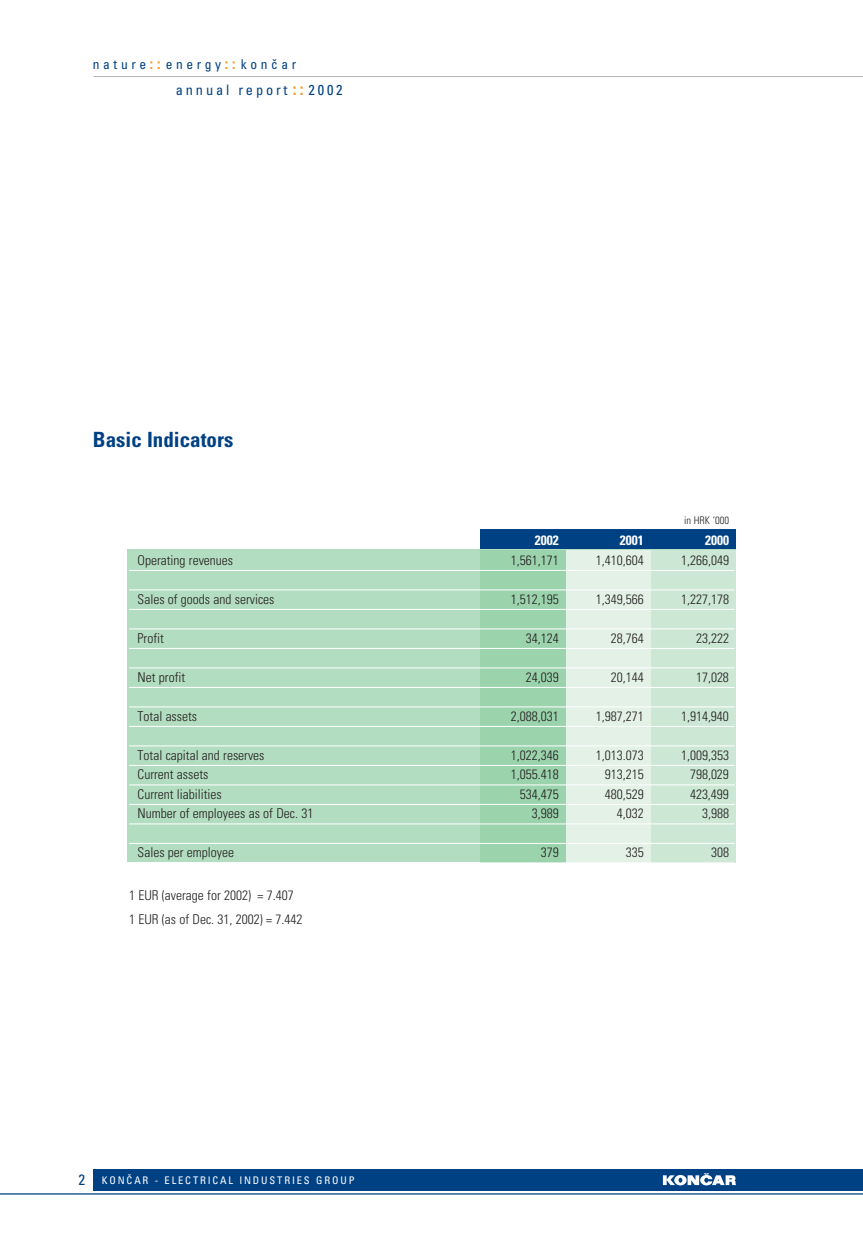
<style>
.page{position:relative;width:863px;height:1233px;background:#fff}
.page>*{position:absolute;margin:0;border:0;box-sizing:border-box;transform-origin:0 0}
.t1{font:700 condensed 21px "Univers";color:#004183}
.t2{font:condensed 14.4px "Univers";letter-spacing:.195em;color:#004183}
.t3{font:300 condensed 13.5px/23.7px "Univers";color:#231f1f}
.t4{font:condensed 13.5px "Univers";letter-spacing:.265em;color:#004183}
.t5{font:700 condensed 13.5px "Univers";color:#fff}
.t6{font:condensed 10.5px "Univers";letter-spacing:.175em;color:#fff}
.t7{font:300 condensed 10.5px "Univers";color:#231f1f}
.s1{font-weight:700;font-size:15px;color:#f7941e}
.s2{font-weight:700;font-size:16.8px;color:#f7941e}
.s3{font-size:15px;color:#004183}
</style>
<div class="page">
<div style="left:480px;top:530px;width:256px;height:20px;background:#004183"></div>
<div style="left:128px;top:550px;width:608px;height:312px;background:#b3ddc0"></div>
<hr style="left:94px;top:76px;width:768px;height:1px;background:#b2b4b6">
<div style="left:94px;top:1169px;width:768px;height:22px;background:#004183"></div>
<hr style="left:0;top:1193px;width:862px;height:2px;background:#004183">
<svg style="left:663px;top:1173px;width:73px;height:12px"></svg>
<div style="left:651px;top:550px;width:85px;height:312px;background:#cce8d4"></div>
<div style="left:566px;top:550px;width:85px;height:312px;background:#e3f1e7"></div>
<div style="left:480px;top:550px;width:86px;height:312px;background:#9bd3ad"></div>
<hr style="left:129px;top:570px;width:605px;height:1px;background:#fff">
<hr style="left:129px;top:590px;width:605px;height:1px;background:#fff">
<hr style="left:129px;top:609px;width:605px;height:1px;background:#fff">
<hr style="left:129px;top:629px;width:605px;height:1px;background:#fff">
<hr style="left:129px;top:648px;width:605px;height:1px;background:#fff">
<hr style="left:129px;top:668px;width:605px;height:1px;background:#fff">
<hr style="left:129px;top:687px;width:605px;height:1px;background:#fff">
<hr style="left:129px;top:707px;width:605px;height:1px;background:#fff">
<hr style="left:129px;top:726px;width:605px;height:1px;background:#fff">
<hr style="left:129px;top:746px;width:605px;height:1px;background:#fff">
<hr style="left:129px;top:765px;width:605px;height:1px;background:#fff">
<hr style="left:129px;top:785px;width:605px;height:1px;background:#fff">
<hr style="left:129px;top:804px;width:605px;height:1px;background:#fff">
<hr style="left:129px;top:824px;width:605px;height:1px;background:#fff">
<hr style="left:129px;top:843px;width:605px;height:1px;background:#fff">
<p class="t4" style="left:93px;top:59px;width:205px">nature<span class="s1">::</span> energy<span class="s1">::</span> konËar</p>
<p class="t2" style="left:176px;top:85px;width:168px">annual report <span class="s2">::</span> 2002</p>
<h1 class="t1" style="left:93px;top:432px;width:142px">Basic Indicators</h1>
<p class="t7" style="left:684px;top:517px;width:46px">in HRK ‘000</p>
<p class="t5" style="left:535px;top:535px;width:25px">2002</p>
<p class="t5" style="left:620px;top:535px;width:25px">2001</p>
<p class="t5" style="left:705px;top:535px;width:25px">2000</p>
<p class="t3" style="left:138px;top:549px;width:97px">Operating revenues</p>
<p class="t3" style="left:511px;top:549px;width:49px">1,561,171</p>
<p class="t3" style="left:596px;top:549px;width:49px">1,410,604</p>
<p class="t3" style="left:681px;top:549px;width:49px">1,266,049</p>
<p class="t3" style="left:138px;top:588px;width:138px">Sales of goods and services</p>
<p class="t3" style="left:511px;top:588px;width:49px">1,512,195</p>
<p class="t3" style="left:596px;top:588px;width:49px">1,349,566</p>
<p class="t3" style="left:681px;top:588px;width:49px">1,227,178</p>
<p class="t3" style="left:138px;top:627px;width:28px">Profit</p>
<p class="t3" style="left:526px;top:627px;width:34px">34,124</p>
<p class="t3" style="left:611px;top:627px;width:34px">28,764</p>
<p class="t3" style="left:696px;top:627px;width:34px">23,222</p>
<p class="t3" style="left:138px;top:666px;width:49px">Net profit</p>
<p class="t3" style="left:526px;top:666px;width:34px">24,039</p>
<p class="t3" style="left:611px;top:666px;width:34px">20,144</p>
<p class="t3" style="left:696px;top:666px;width:34px">17,028</p>
<p class="t3" style="left:138px;top:705px;width:61px">Total assets</p>
<p class="t3" style="left:511px;top:705px;width:49px">2,088,031</p>
<p class="t3" style="left:596px;top:705px;width:49px">1,987,271</p>
<p class="t3" style="left:681px;top:705px;width:49px">1,914,940</p>
<p class="t3" style="left:138px;top:744px;width:128px">Total capital and reserves</p>
<p class="t3" style="left:511px;top:744px;width:49px">1,022,346</p>
<p class="t3" style="left:596px;top:744px;width:49px">1,013.073</p>
<p class="t3" style="left:681px;top:744px;width:49px">1,009,353</p>
<p class="t3" style="left:138px;top:764px;width:72px">Current assets</p>
<p class="t3" style="left:511px;top:764px;width:49px">1,055.418</p>
<p class="t3" style="left:605px;top:764px;width:40px">913,215</p>
<p class="t3" style="left:690px;top:764px;width:40px">798,029</p>
<p class="t3" style="left:138px;top:783px;width:86px">Current liabilities</p>
<p class="t3" style="left:520px;top:783px;width:40px">534,475</p>
<p class="t3" style="left:605px;top:783px;width:40px">480,529</p>
<p class="t3" style="left:690px;top:783px;width:40px">423,499</p>
<p class="t3" style="left:138px;top:803px;width:177px">Number of employees as of Dec. 31</p>
<p class="t3" style="left:532px;top:803px;width:28px">3,989</p>
<p class="t3" style="left:617px;top:803px;width:28px">4,032</p>
<p class="t3" style="left:702px;top:803px;width:28px">3,988</p>
<p class="t3" style="left:138px;top:842px;width:98px">Sales per employee</p>
<p class="t3" style="left:541px;top:842px;width:19px">379</p>
<p class="t3" style="left:626px;top:842px;width:19px">335</p>
<p class="t3" style="left:711px;top:842px;width:19px">308</p>
<p class="t3" style="left:129px;top:885px;width:175px">1 EUR (average for 2002) = 7.407<br>1 EUR (as of Dec. 31, 2002) = 7.442</p>
<p class="t6" style="left:78px;top:1176px;width:277px"><span class="s3">2</span> KON»AR - ELECTRICAL INDUSTRIES GROUP</p>
</div>
